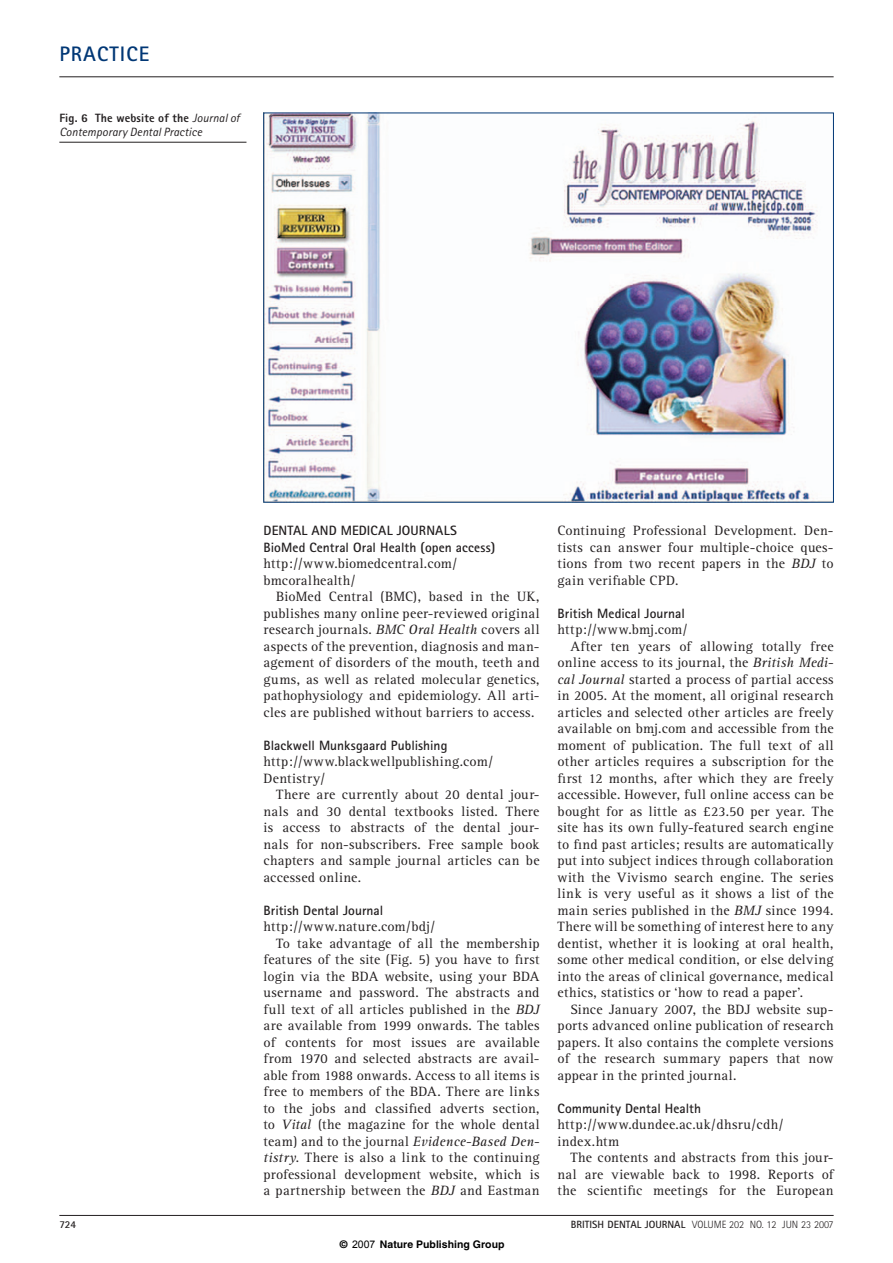
<style>
.page{position:relative;width:893px;height:1263px;background:#fff}
.page>*{position:absolute;margin:0;border:0;box-sizing:border-box;transform-origin:0 0}
.t1{font:700 21px "Rotis Sans Serif";letter-spacing:.05em;color:#013775}
.t2{font:13.95px/16.5px "Rotis Serif";letter-spacing:.02em;color:#231f20;text-align:justify}
.t3{font:700 13.5px/16.5px "Rotis Sans Serif";letter-spacing:.005em;color:#231f20}
.t4{font:italic 12px/13.5px "Rotis Sans Serif";letter-spacing:.01em;color:#231f20}
.t5{font:300 10.5px "Rotis Sans Serif";color:#231f20}
.t6{font:700 10.5px "Helvetica";color:#000}
.t7{font:700 10.5px "Rotis Sans Serif";color:#231f20}
.s1{font-weight:800;font-style:normal}
.s2{font-style:italic}
.s3{font-weight:700}
.s4{font-family:"Arial";font-weight:400}
</style>
<div class="page">
<hr style="left:59px;top:77px;width:774px;height:1px;background:#231f20">
<hr style="left:59px;top:1215px;width:774px;height:1px;background:#231f20">
<img style="left:265px;top:115px;width:553px;height:385px">
<hr style="left:59px;top:142px;width:187px;height:1px;background:#231f20">
<h1 class="t1" style="left:59px;top:47px;width:91px">PRACTICE</h1>
<p class="t4" style="left:59px;top:113px;width:182px"><span class="s1">Fig. 6 The website of the</span> Journal of<br>Contemporary Dental Practice</p>
<p class="t3" style="left:263px;top:524px;width:233px">DENTAL AND MEDICAL JOURNALS<br>BioMed Central Oral Health (open access)</p>
<p class="t2" style="left:263px;top:557px;width:195px">http://www.biomedcentral.com/ bmcoralhealth/</p>
<p class="t2" style="left:263px;top:590px;width:277px;text-indent:13px">BioMed Central (BMC), based in the UK, publishes many online peer-reviewed original research journals. <span class="s2">BMC Oral Health</span> covers all aspects of the prevention, diagnosis and man&shy;agement of disorders of the mouth, teeth and gums, as well as related molecular genetics, pathophysiology and epidemiology. All arti&shy;cles are published without barriers to access.</p>
<p class="t3" style="left:263px;top:738px;width:185px">Blackwell Munksgaard Publishing</p>
<p class="t2" style="left:263px;top:755px;width:231px">http://www.blackwellpublishing.com/<br>Dentistry/</p>
<p class="t2" style="left:263px;top:788px;width:277px;text-indent:13px">There are currently about 20 dental jour&shy;nals and 30 dental textbooks listed. There is access to abstracts of the dental jour&shy;nals for non-subscribers. Free sample book chapters and sample journal articles can be accessed online.</p>
<p class="t3" style="left:263px;top:903px;width:121px">British Dental Journal</p>
<p class="t2" style="left:263px;top:920px;width:173px">http://www.nature.com/bdj/</p>
<p class="t2" style="left:276px;top:936px;width:265px">To take advantage of all the membership</p>
<p class="t2" style="left:263px;top:953px;width:277px">features of the site (Fig. 5) you have to first</p>
<p class="t2" style="left:263px;top:969px;width:277px">login via the BDA website, using your BDA</p>
<p class="t2" style="left:263px;top:986px;width:277px">username and password. The abstracts and</p>
<p class="t2" style="left:263px;top:1002px;width:277px">full text of all articles published in the <span class="s2">BDJ</span></p>
<p class="t2" style="left:263px;top:1019px;width:277px">are available from 1999 onwards. The tables</p>
<p class="t2" style="left:263px;top:1035px;width:277px">of contents for most issues are available</p>
<p class="t2" style="left:263px;top:1052px;width:277px">from 1970 and selected abstracts are avail-</p>
<p class="t2" style="left:263px;top:1068px;width:277px">able from 1988 onwards. Access to all items is</p>
<p class="t2" style="left:263px;top:1085px;width:277px">free to members of the BDA. There are links</p>
<p class="t2" style="left:263px;top:1101px;width:277px">to the jobs and classified adverts section,</p>
<p class="t2" style="left:263px;top:1118px;width:277px">to <span class="s2">Vital</span> (the magazine for the whole dental</p>
<p class="t2" style="left:263px;top:1134px;width:277px">team) and to the journal <span class="s2">Evidence-Based Den-</span></p>
<p class="t2" style="left:263px;top:1151px;width:277px"><span class="s2">tistry</span>. There is also a link to the continuing</p>
<p class="t2" style="left:263px;top:1167px;width:277px">professional development website, which is</p>
<p class="t2" style="left:263px;top:1184px;width:277px">a partnership between the <span class="s2">BDJ</span> and Eastman</p>
<p class="t2" style="left:557px;top:524px;width:277px">Continuing Professional Development. Den&shy;tists can answer four multiple-choice ques&shy;tions from two recent papers in the <span class="s2">BDJ</span> to gain verifiable CPD.</p>
<p class="t3" style="left:557px;top:606px;width:129px">British Medical Journal</p>
<p class="t2" style="left:557px;top:623px;width:131px">http://www.bmj.com/</p>
<p class="t2" style="left:570px;top:639px;width:265px">After ten years of allowing totally free</p>
<p class="t2" style="left:557px;top:656px;width:277px">online access to its journal, the <span class="s2">British Medi-</span></p>
<p class="t2" style="left:557px;top:672px;width:277px"><span class="s2">cal Journal</span> started a process of partial access</p>
<p class="t2" style="left:557px;top:689px;width:277px">in 2005. At the moment, all original research</p>
<p class="t2" style="left:557px;top:705px;width:277px">articles and selected other articles are freely</p>
<p class="t2" style="left:557px;top:722px;width:277px">available on bmj.com and accessible from the</p>
<p class="t2" style="left:557px;top:738px;width:277px">moment of publication. The full text of all</p>
<p class="t2" style="left:557px;top:755px;width:277px">other articles requires a subscription for the</p>
<p class="t2" style="left:557px;top:771px;width:277px">first 12 months, after which they are freely</p>
<p class="t2" style="left:557px;top:788px;width:277px">accessible. However, full online access can be</p>
<p class="t2" style="left:557px;top:804px;width:277px">bought for as little as £23.50 per year. The</p>
<p class="t2" style="left:557px;top:821px;width:277px">site has its own fully-featured search engine</p>
<p class="t2" style="left:557px;top:837px;width:277px">to find past articles; results are automatically</p>
<p class="t2" style="left:557px;top:854px;width:277px">put into subject indices through collaboration</p>
<p class="t2" style="left:557px;top:870px;width:277px">with the Vivismo search engine. The series</p>
<p class="t2" style="left:557px;top:887px;width:277px">link is very useful as it shows a list of the</p>
<p class="t2" style="left:557px;top:903px;width:277px">main series published in the <span class="s2">BMJ</span> since 1994.</p>
<p class="t2" style="left:557px;top:920px;width:277px">There will be something of interest here to any</p>
<p class="t2" style="left:557px;top:936px;width:277px">dentist, whether it is looking at oral health,</p>
<p class="t2" style="left:557px;top:953px;width:277px">some other medical condition, or else delving</p>
<p class="t2" style="left:557px;top:969px;width:277px">into the areas of clinical governance, medical</p>
<p class="t2" style="left:557px;top:986px;width:247px">ethics, statistics or ‘how to read a paper’.</p>
<p class="t2" style="left:570px;top:1002px;width:265px">Since January 2007, the BDJ website sup-</p>
<p class="t2" style="left:557px;top:1019px;width:277px">ports advanced online publication of research</p>
<p class="t2" style="left:557px;top:1035px;width:277px">papers. It also contains the complete versions</p>
<p class="t2" style="left:557px;top:1052px;width:277px">of the research summary papers that now</p>
<p class="t2" style="left:557px;top:1068px;width:180px">appear in the printed journal.</p>
<p class="t3" style="left:557px;top:1101px;width:145px">Community Dental Health</p>
<p class="t2" style="left:557px;top:1118px;width:227px">http://www.dundee.ac.uk/dhsru/cdh/ index.htm</p>
<p class="t2" style="left:557px;top:1151px;width:277px;text-indent:13px">The contents and abstracts from this jour&shy;nal are viewable back to 1998. Reports of the scientific meetings for the European</p>
<p class="t7" style="left:59px;top:1221px;width:18px">724</p>
<p class="t5" style="left:571px;top:1221px;width:264px"><span class="s3">BRITISH DENTAL JOURNAL</span> VOLUME 202 NO. 12 JUN 23 2007</p>
<p class="t6" style="left:340px;top:1238px;width:166px">© <span class="s4">2007</span> Nature Publishing Group</p>
</div>
